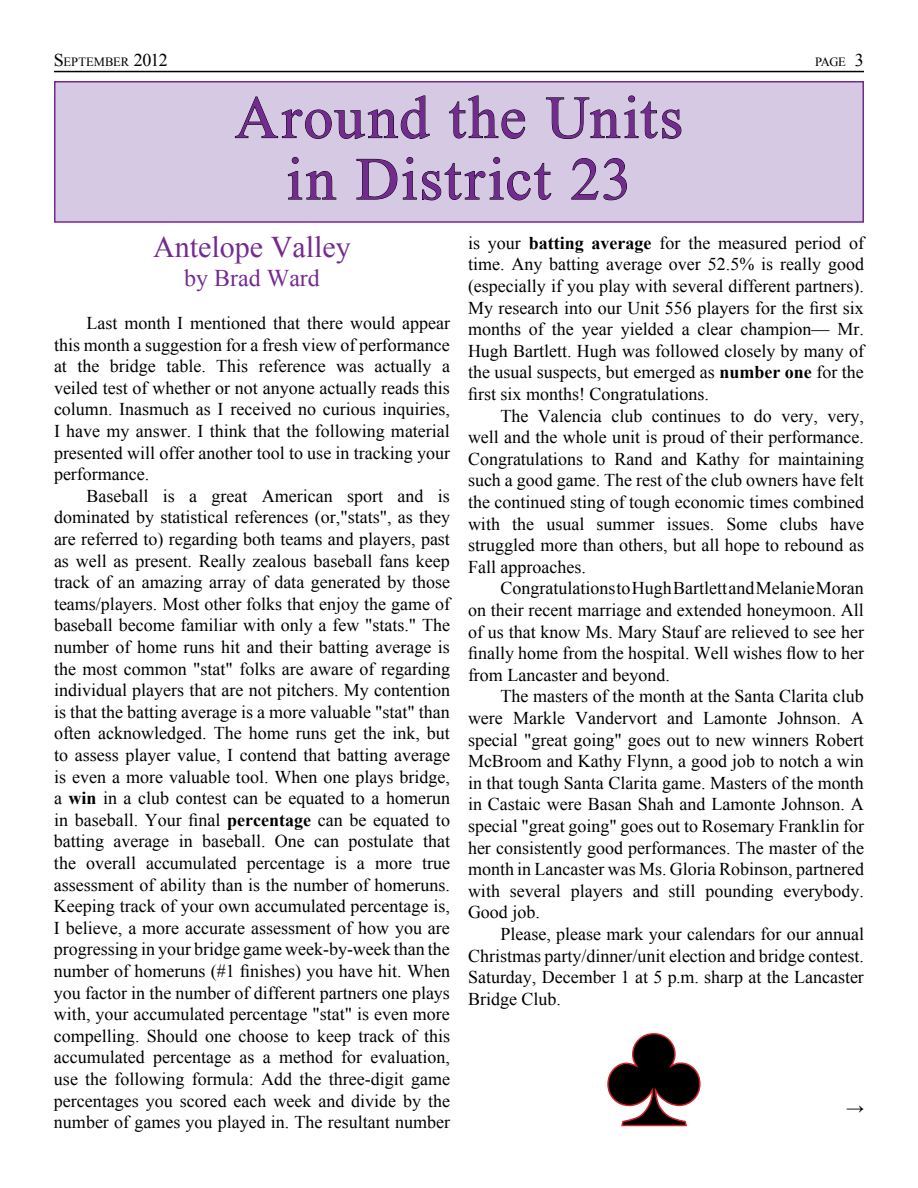
<style>
.page{position:relative;width:918px;height:1188px;background:#fff}
.page>*{position:absolute;margin:0;border:0;box-sizing:border-box;transform-origin:0 0}
.t1{font:150px "Times New Roman";color:#000}
.t2{font:60px/61.5px "Times New Roman";letter-spacing:.03em;color:#732b90;text-align:center}
.t3{font:30px "Times New Roman";color:#732b90}
.t4{font:24px "Times New Roman";color:#732b90}
.t5{font:18px/21.6px "Times New Roman";color:#000;text-align:justify}
.t6{font:12.6px "Times New Roman";letter-spacing:-.005em;color:#000}
.s1{font-size:18px}
.s2{font-weight:700}
</style>
<div class="page">
<hr style="left:54px;top:71px;width:810px;height:1px;background:#000">
<div style="left:55px;top:82px;width:808px;height:140px;background:#d6c9e3"></div>
<svg style="left:235px;top:95px;width:195px;height:44px"></svg>
<svg style="left:449px;top:95px;width:76px;height:44px"></svg>
<svg style="left:546px;top:95px;width:136px;height:44px"></svg>
<svg style="left:288px;top:157px;width:49px;height:43px"></svg>
<svg style="left:356px;top:157px;width:196px;height:44px"></svg>
<svg style="left:571px;top:158px;width:56px;height:43px"></svg>
<div style="left:54px;top:81px;width:810px;height:142px;border:2px solid #732b90"></div>
<svg style="left:607px;top:1033px;width:94px;height:94px"></svg>
<p class="t6" style="left:54px;top:54px;width:115px"><span class="s1">S</span>EPTEMBER <span class="s1">2012</span></p>
<p class="t6" style="left:815px;top:54px;width:50px">PAGE <span class="s1">3</span></p>
<h2 class="t2" style="left:235px;top:86px;width:449px">Around the Units in District 23</h2>
<h3 class="t3" style="left:153px;top:227px;width:199px">Antelope Valley</h3>
<h3 class="t4" style="left:184px;top:262px;width:137px">by Brad Ward</h3>
<p class="t5" style="left:54px;top:312px;width:398px;text-indent:32px">Last month I mentioned that there would appear this month a suggestion for a fresh view of performance at the bridge table. This reference was actually a veiled test of whether or not anyone actually reads this column. Inasmuch as I received no curious inquiries, I have my answer. I think that the following material presented will offer another tool to use in tracking your performance.</p>
<p class="t5" style="left:54px;top:485px;width:398px;text-indent:32px">Baseball is a great American sport and is dominated by statistical references (or,"stats", as they are referred to) regarding both teams and players, past as well as present. Really zealous baseball fans keep track of an amazing array of data generated by those teams/players. Most other folks that enjoy the game of baseball become familiar with only a few "stats." The number of home runs hit and their batting average is the most common "stat" folks are aware of regarding individual players that are not pitchers. My contention is that the batting average is a more valuable "stat" than often acknowledged. The home runs get the ink, but to assess player value, I contend that batting average is even a more valuable tool. When one plays bridge, a <span class="s2">win</span> in a club contest can be equated to a homerun in baseball. Your final <span class="s2">percentage</span> can be equated to batting average in baseball. One can postulate that the overall accumulated percentage is a more true assessment of ability than is the number of homeruns.<br>Keeping track of your own accumulated percentage is, I believe, a more accurate assessment of how you are progressing in your bridge game week-by-week than the number of homeruns (#1 finishes) you have hit. When you factor in the number of different partners one plays with, your accumulated percentage "stat" is even more compelling. Should one choose to keep track of this accumulated percentage as a method for evaluation, use the following formula: Add the three-digit game percentages you scored each week and divide by the number of games you played in. The resultant number</p>
<p class="t5" style="left:468px;top:232px;width:398px">is your <span class="s2">batting average</span> for the measured period of time. Any batting average over 52.5% is really good (especially if you play with several different partners).<br>My research into our Unit 556 players for the first six months of the year yielded a clear champion— Mr.<br>Hugh Bartlett. Hugh was followed closely by many of the usual suspects, but emerged as <span class="s2">number one</span> for the first six months! Congratulations.</p>
<p class="t5" style="left:468px;top:404px;width:398px;text-indent:32px">The Valencia club continues to do very, very, well and the whole unit is proud of their performance.<br>Congratulations to Rand and Kathy for maintaining such a good game. The rest of the club owners have felt the continued sting of tough economic times combined with the usual summer issues. Some clubs have struggled more than others, but all hope to rebound as Fall approaches.</p>
<p class="t5" style="left:468px;top:577px;width:398px;text-indent:32px">Congratulations to Hugh Bartlett and Melanie Moran on their recent marriage and extended honeymoon. All of us that know Ms. Mary Stauf are relieved to see her finally home from the hospital. Well wishes flow to her from Lancaster and beyond.</p>
<p class="t5" style="left:468px;top:685px;width:398px;text-indent:32px">The masters of the month at the Santa Clarita club were Markle Vandervort and Lamonte Johnson. A special "great going" goes out to new winners Robert McBroom and Kathy Flynn, a good job to notch a win in that tough Santa Clarita game. Masters of the month in Castaic were Basan Shah and Lamonte Johnson. A special "great going" goes out to Rosemary Franklin for her consistently good performances. The master of the month in Lancaster was Ms. Gloria Robinson, partnered with several players and still pounding everybody.<br>Good job.</p>
<p class="t5" style="left:468px;top:923px;width:398px;text-indent:32px">Please, please mark your calendars for our annual Christmas party/dinner/unit election and bridge contest.<br>Saturday, December 1 at 5 p.m. sharp at the Lancaster Bridge Club.</p>
<h1 class="t1" style="left:605px;top:974px;width:100px">♣</h1>
<p class="t5" style="left:846px;top:1097px;width:19px">→</p>
</div>
